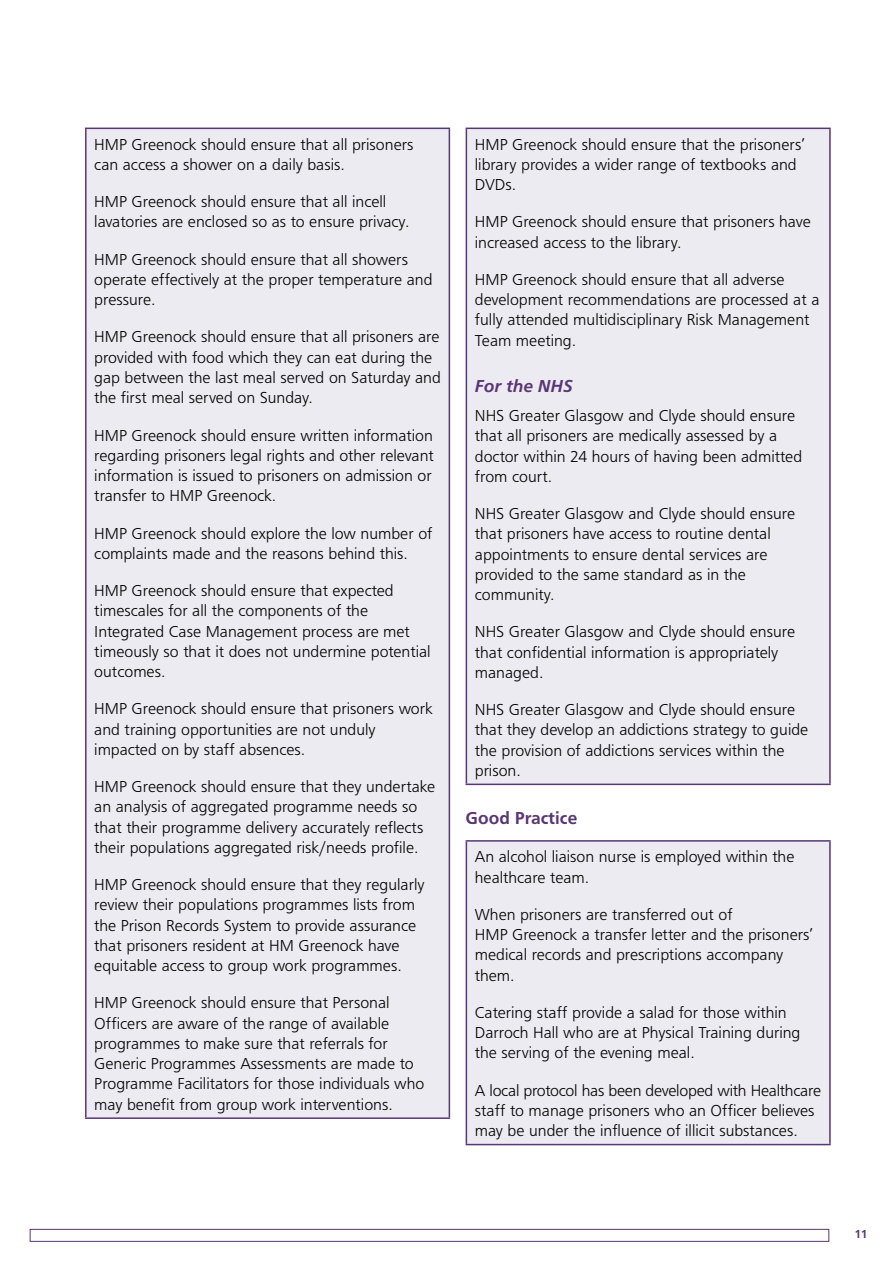
<style>
.page{position:relative;width:893px;height:1263px;background:#fff}
.page>*{position:absolute;margin:0;border:0;box-sizing:border-box;transform-origin:0 0}
.t1{font:500 18px "Frutus T";color:#593674}
.t2{font:italic 500 18px "Frutus T";color:#593674}
.t3{font:300 16.5px/20.2px "Frutus T";color:#000}
.t4{font:500 12px "Frutus T";color:#593674}
</style>
<div class="page">
<div style="left:30px;top:1229px;width:799px;height:13px;border:1px solid #593674"></div>
<div style="left:86px;top:128px;width:363px;height:990px;background:#edebf2"></div>
<hr style="left:85px;top:128px;width:365px;height:1px;background:#593674">
<hr style="left:85px;top:129px;width:2px;height:988px;background:#593674">
<hr style="left:449px;top:129px;width:1px;height:988px;background:#593674">
<hr style="left:85px;top:1117px;width:365px;height:2px;background:#593674">
<div style="left:466px;top:128px;width:364px;height:656px;background:#edebf2"></div>
<hr style="left:466px;top:128px;width:365px;height:1px;background:#593674">
<hr style="left:466px;top:129px;width:1px;height:655px;background:#593674">
<hr style="left:829px;top:129px;width:2px;height:655px;background:#593674">
<hr style="left:466px;top:784px;width:365px;height:1px;background:#593674">
<div style="left:466px;top:841px;width:364px;height:303px;background:#edebf2"></div>
<hr style="left:466px;top:840px;width:365px;height:2px;background:#593674">
<hr style="left:466px;top:842px;width:1px;height:302px;background:#593674">
<hr style="left:829px;top:842px;width:2px;height:302px;background:#593674">
<hr style="left:466px;top:1144px;width:365px;height:1px;background:#593674">
<p class="t3" style="left:94px;top:134px;width:321px">HMP Greenock should ensure that all prisoners can access a shower on a daily basis.</p>
<p class="t3" style="left:94px;top:191px;width:317px">HMP Greenock should ensure that all incell lavatories are enclosed so as to ensure privacy.</p>
<p class="t3" style="left:94px;top:249px;width:340px">HMP Greenock should ensure that all showers operate effectively at the proper temperature and pressure.</p>
<p class="t3" style="left:94px;top:327px;width:348px">HMP Greenock should ensure that all prisoners are provided with food which they can eat during the gap between the last meal served on Saturday and the first meal served on Sunday.</p>
<p class="t3" style="left:94px;top:425px;width:341px">HMP Greenock should ensure written information regarding prisoners legal rights and other relevant information is issued to prisoners on admission or transfer to HMP Greenock.</p>
<p class="t3" style="left:94px;top:523px;width:340px">HMP Greenock should explore the low number of complaints made and the reasons behind this.</p>
<p class="t3" style="left:94px;top:580px;width:338px">HMP Greenock should ensure that expected timescales for all the components of the Integrated Case Management process are met timeously so that it does not undermine potential outcomes.</p>
<p class="t3" style="left:94px;top:698px;width:340px">HMP Greenock should ensure that prisoners work and training opportunities are not unduly impacted on by staff absences.</p>
<p class="t3" style="left:94px;top:776px;width:342px">HMP Greenock should ensure that they undertake an analysis of aggregated programme needs so that their programme delivery accurately reflects their populations aggregated risk/needs profile.</p>
<p class="t3" style="left:94px;top:874px;width:332px">HMP Greenock should ensure that they regularly review their populations programmes lists from the Prison Records System to provide assurance that prisoners resident at HM Greenock have equitable access to group work programmes.</p>
<p class="t3" style="left:94px;top:992px;width:332px">HMP Greenock should ensure that Personal Officers are aware of the range of available programmes to make sure that referrals for Generic Programmes Assessments are made to Programme Facilitators for those individuals who may benefit from group work interventions.</p>
<p class="t3" style="left:475px;top:134px;width:332px">HMP Greenock should ensure that the prisoners’ library provides a wider range of textbooks and<br>DVDs.</p>
<p class="t3" style="left:475px;top:212px;width:337px">HMP Greenock should ensure that prisoners have increased access to the library.</p>
<p class="t3" style="left:475px;top:269px;width:346px">HMP Greenock should ensure that all adverse development recommendations are processed at a fully attended multidisciplinary Risk Management Team meeting.</p>
<p class="t2" style="left:475px;top:376px;width:99px">For the NHS</p>
<p class="t3" style="left:475px;top:405px;width:329px">NHS Greater Glasgow and Clyde should ensure that all prisoners are medically assessed by a doctor within 24 hours of having been admitted from court.</p>
<p class="t3" style="left:475px;top:503px;width:322px">NHS Greater Glasgow and Clyde should ensure that prisoners have access to routine dental appointments to ensure dental services are provided to the same standard as in the community.</p>
<p class="t3" style="left:475px;top:621px;width:322px">NHS Greater Glasgow and Clyde should ensure that confidential information is appropriately managed.</p>
<p class="t3" style="left:475px;top:699px;width:335px">NHS Greater Glasgow and Clyde should ensure that they develop an addictions strategy to guide the provision of addictions services within the prison.</p>
<p class="t1" style="left:466px;top:807px;width:113px">Good Practice</p>
<p class="t3" style="left:475px;top:846px;width:321px">An alcohol liaison nurse is employed within the healthcare team.</p>
<p class="t3" style="left:475px;top:904px;width:340px">When prisoners are transferred out of<br>HMP Greenock a transfer letter and the prisoners’ medical records and prescriptions accompany them.</p>
<p class="t3" style="left:475px;top:1002px;width:327px">Catering staff provide a salad for those within<br>Darroch Hall who are at Physical Training during the serving of the evening meal.</p>
<p class="t3" style="left:475px;top:1080px;width:348px">A local protocol has been developed with Healthcare staff to manage prisoners who an Officer believes may be under the influence of illicit substances.</p>
<p class="t4" style="left:855px;top:1227px;width:14px">11</p>
</div>
